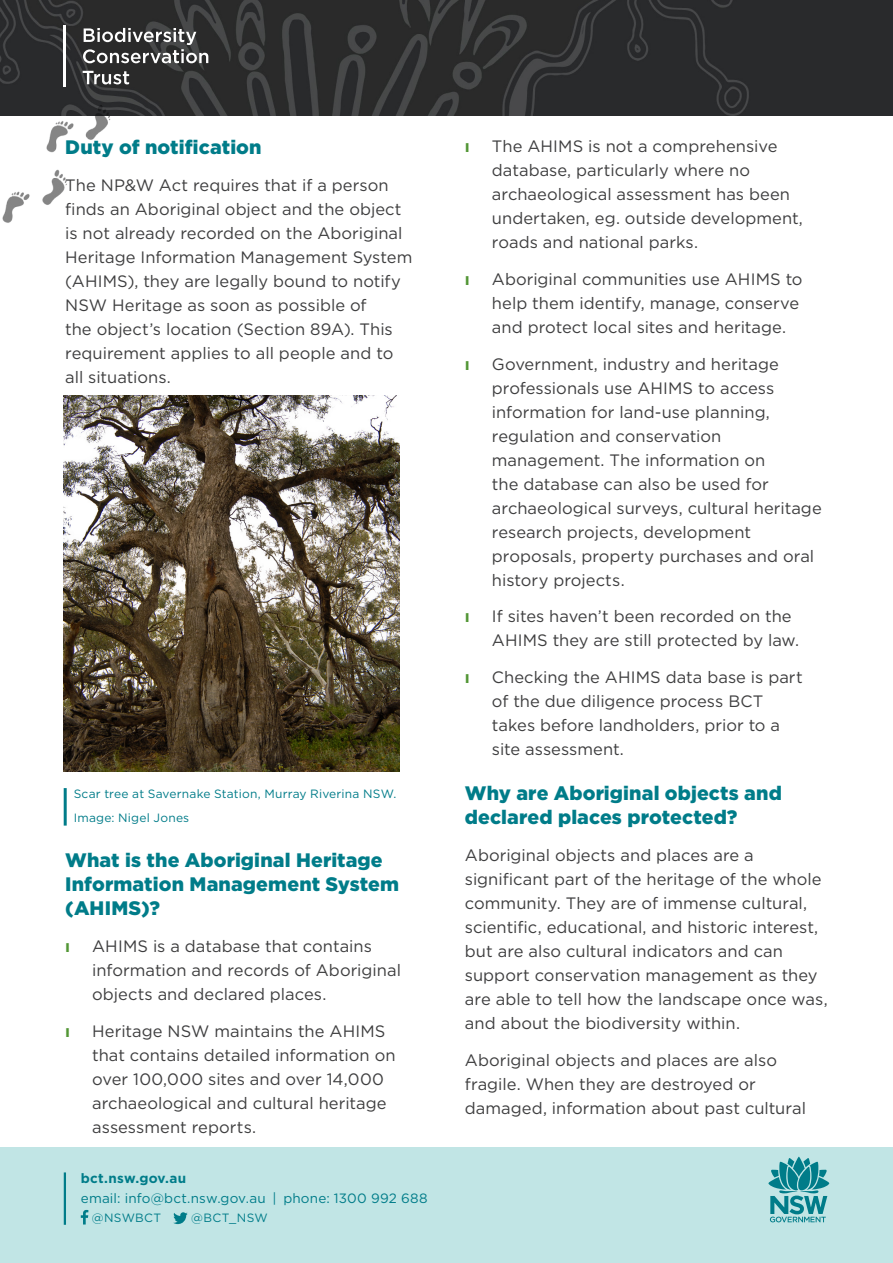
<style>
.page{position:relative;width:893px;height:1263px;background:#fff}
.page>*{position:absolute;margin:0;border:0;box-sizing:border-box;transform-origin:0 0}
.bullet_list{font:900 19.5px/24px "Gotham";letter-spacing:.005em;color:#007c89}
.bullet_list-2{font:16.5px/24px "Gotham";color:#3e3e3f}
.t1{font:700 16.5px "Gotham";color:#529635}
.t2{font:13.5px/19.6px "Gotham";letter-spacing:.015em;color:#007c89}
.bullet_list-3{font:12px/24px "Gotham";letter-spacing:.015em;color:#007c89}
.footer_social{font:12px "Gotham";letter-spacing:.02em;color:#007c89}
.s1{font-weight:700}
</style>
<div class="page">
<img style="left:2px;top:116px;width:109px;height:107px">
<img style="left:0;top:0;width:893px;height:116px">
<hr style="left:64px;top:788px;width:3px;height:38px;background:#007c89">
<img style="left:64px;top:395px;width:335px;height:377px">
<svg style="left:83px;top:71px;width:46px;height:13px"></svg>
<svg style="left:83px;top:28px;width:125px;height:35px"></svg>
<hr style="left:64px;top:26px;width:2px;height:61px;background:#fff">
<div style="left:0;top:1147px;width:893px;height:116px;background:#c1e5e5"></div>
<hr style="left:64px;top:1172px;width:2px;height:53px;background:#007c89">
<svg style="left:81px;top:1210px;width:7px;height:14px"></svg>
<svg style="left:173px;top:1212px;width:15px;height:12px"></svg>
<svg style="left:768px;top:1157px;width:61px;height:65px"></svg>
<p class="bullet_list" style="left:65px;top:135px;width:198px">Duty of notification</p>
<p class="bullet_list-2" style="left:65px;top:173px;width:349px">The NP&amp;W Act requires that if a person finds an Aboriginal object and the object is not already recorded on the Aboriginal Heritage Information Management System (AHIMS), they are legally bound to notify NSW Heritage as soon as possible of<br>the object’s location (Section 89A). This requirement applies to all people and to all situations.</p>
<p class="bullet_list-3" style="left:74px;top:781px;width:324px">Scar tree at Savernake Station, Murray Riverina NSW.<br>Image: Nigel Jones</p>
<p class="bullet_list" style="left:65px;top:848px;width:335px">What is the Aboriginal Heritage<br>Information Management System (AHIMS)?</p>
<p class="t1" style="left:65px;top:935px;width:6px">ı</p>
<p class="bullet_list-2" style="left:92px;top:933px;width:310px">AHIMS is a database that contains information and records of Aboriginal objects and declared places.</p>
<p class="t1" style="left:65px;top:1020px;width:6px">ı</p>
<p class="bullet_list-2" style="left:92px;top:1018px;width:305px">Heritage NSW maintains the AHIMS that contains detailed information on over 100,000 sites and over 14,000 archaeological and cultural heritage assessment reports.</p>
<p class="t2" style="left:81px;top:1168px;width:348px"><span class="s1">bct.nsw.gov.au<br></span>email: info@bct.nsw.gov.au | phone: 1300 992 688</p>
<p class="footer_social" style="left:92px;top:1210px;width:71px">@NSWBCT</p>
<p class="footer_social" style="left:191px;top:1210px;width:78px">@BCT_NSW</p>
<p class="t1" style="left:465px;top:135px;width:6px">ı</p>
<p class="bullet_list-2" style="left:492px;top:134px;width:312px">The AHIMS is not a comprehensive database, particularly where no archaeological assessment has been undertaken, eg. outside development, roads and national parks.</p>
<p class="t1" style="left:465px;top:268px;width:6px">ı</p>
<p class="bullet_list-2" style="left:492px;top:267px;width:312px">Aboriginal communities use AHIMS to help them identify, manage, conserve and protect local sites and heritage.</p>
<p class="t1" style="left:465px;top:353px;width:6px">ı</p>
<p class="bullet_list-2" style="left:492px;top:351px;width:331px">Government, industry and heritage professionals use AHIMS to access information for land-use planning, regulation and conservation management. The information on<br>the database can also be used for archaeological surveys, cultural heritage research projects, development proposals, property purchases and oral history projects.</p>
<p class="t1" style="left:465px;top:606px;width:6px">ı</p>
<p class="bullet_list-2" style="left:492px;top:604px;width:309px">If sites haven’t been recorded on the<br>AHIMS they are still protected by law.</p>
<p class="t1" style="left:465px;top:666px;width:6px">ı</p>
<p class="bullet_list-2" style="left:492px;top:665px;width:312px">Checking the AHIMS data base is part of the due diligence process BCT takes before landholders, prior to a site assessment.</p>
<p class="bullet_list" style="left:465px;top:781px;width:318px">Why are Aboriginal objects and declared places protected?</p>
<p class="bullet_list-2" style="left:465px;top:843px;width:364px">Aboriginal objects and places are a significant part of the heritage of the whole community. They are of immense cultural, scientific, educational, and historic interest, but are also cultural indicators and can support conservation management as they are able to tell how the landscape once was, and about the biodiversity within.</p>
<p class="bullet_list-2" style="left:465px;top:1048px;width:343px">Aboriginal objects and places are also fragile. When they are destroyed or damaged, information about past cultural</p>
</div>
